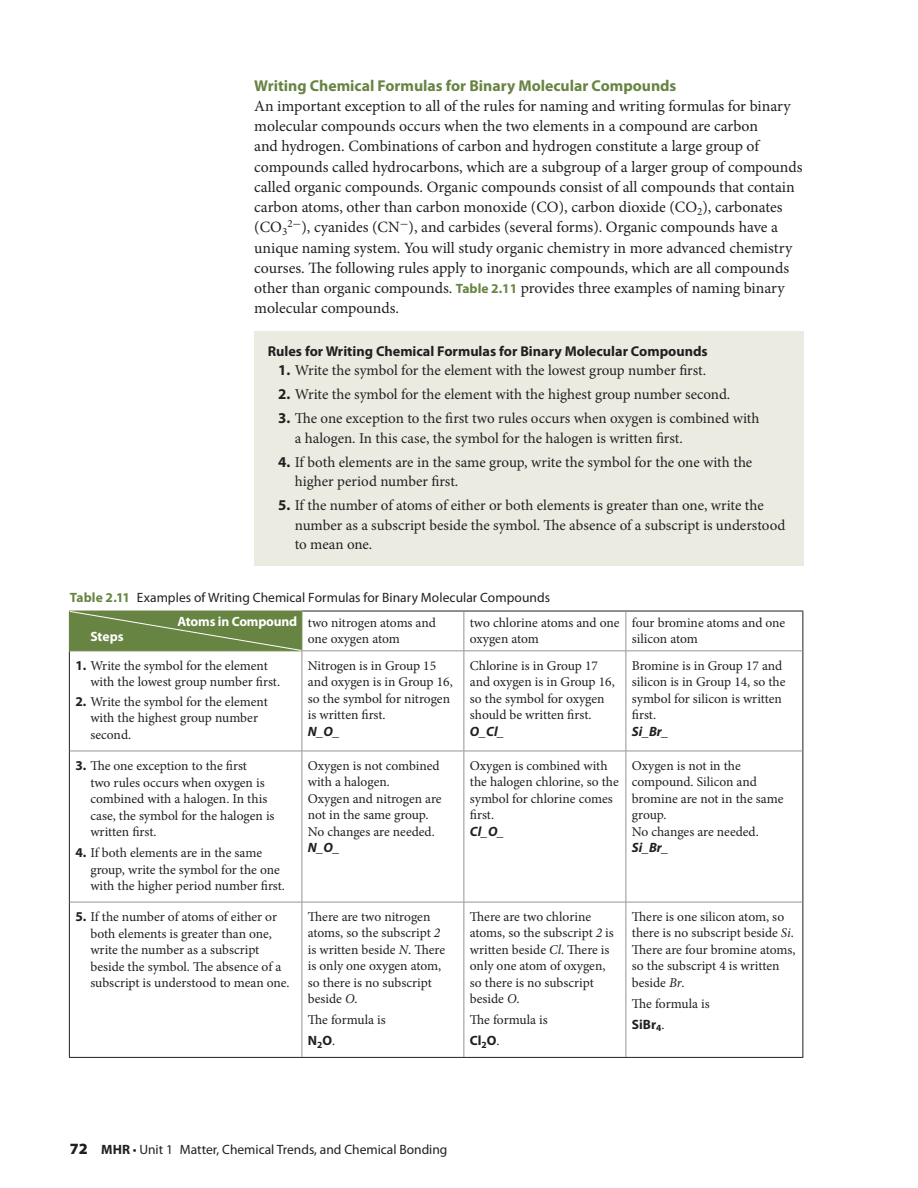
<style>
.page{position:relative;width:918px;height:1188px;background:#fff}
.page>*{position:absolute;margin:0;border:0;box-sizing:border-box;transform-origin:0 0}
.t1{font:15.75px/20.2px "Minion Pro";color:#231f20}
.t2{font:700 15.75px "Myriad Pro";color:#678442}
.t3{font:15px/19.5px "Minion Pro";color:#231f20}
.t4{font:700 14.25px "Myriad Pro";color:#231f20}
.t5{font:13.5px/16.5px "Minion Pro";color:#231f20}
.t6{font:13.5px/24px "Myriad Pro";color:#231f20}
.t7{font:italic 700 13.5px "Myriad Pro";color:#231f20}
.t8{font:700 13.5px "Myriad Pro";color:#231f20}
.t9{font:700 13.5px "Myriad Pro";color:#fff}
.s1{font-family:"Myriad Pro";font-weight:700;font-size:13.5px;color:#678442}
.s2{font-family:"Myriad Pro";font-weight:700}
.s3{font-weight:700;color:#678442}
.s4{font-weight:700;color:#fff}
.s5{font-style:italic}
.s6{font-family:"Minion Pro";font-weight:400}
.s7{font-weight:900;font-size:15.75px}
.s8{font-weight:700}
</style>
<div class="page">
<div style="left:254px;top:331px;width:549px;height:235px;background:#ebebe2"></div>
<svg style="left:70px;top:612px;width:733px;height:445px"></svg>
<hr style="left:302px;top:611px;width:501px;height:1px;background:#231f20">
<hr style="left:803px;top:611px;width:1px;height:40px;background:#231f20">
<hr style="left:69px;top:651px;width:1px;height:100px;background:#231f20">
<hr style="left:803px;top:651px;width:1px;height:100px;background:#231f20">
<hr style="left:69px;top:751px;width:1px;height:151px;background:#231f20">
<hr style="left:803px;top:751px;width:1px;height:151px;background:#231f20">
<hr style="left:69px;top:902px;width:1px;height:155px;background:#231f20">
<hr style="left:803px;top:902px;width:1px;height:155px;background:#231f20">
<hr style="left:69px;top:1057px;width:734px;height:1px;background:#231f20">
<hr style="left:464px;top:611px;width:1px;height:40px;background:#939598">
<hr style="left:626px;top:611px;width:1px;height:40px;background:#939598">
<hr style="left:302px;top:651px;width:162px;height:1px;background:#939598">
<hr style="left:302px;top:651px;width:1px;height:100px;background:#939598">
<hr style="left:464px;top:651px;width:162px;height:1px;background:#939598">
<hr style="left:464px;top:651px;width:1px;height:100px;background:#939598">
<hr style="left:626px;top:651px;width:177px;height:1px;background:#939598">
<hr style="left:626px;top:651px;width:1px;height:100px;background:#939598">
<hr style="left:70px;top:751px;width:394px;height:1px;background:#939598">
<hr style="left:302px;top:751px;width:1px;height:151px;background:#939598">
<hr style="left:464px;top:751px;width:162px;height:1px;background:#939598">
<hr style="left:464px;top:751px;width:1px;height:151px;background:#939598">
<hr style="left:626px;top:751px;width:176px;height:1px;background:#939598">
<hr style="left:626px;top:751px;width:1px;height:151px;background:#939598">
<hr style="left:70px;top:902px;width:394px;height:1px;background:#939598">
<hr style="left:302px;top:902px;width:1px;height:155px;background:#939598">
<hr style="left:464px;top:902px;width:162px;height:1px;background:#939598">
<hr style="left:464px;top:902px;width:1px;height:155px;background:#939598">
<hr style="left:626px;top:902px;width:176px;height:1px;background:#939598">
<hr style="left:626px;top:902px;width:1px;height:155px;background:#939598">
<hr style="left:69px;top:611px;width:1px;height:39px;background:#678442">
<hr style="left:302px;top:611px;width:1px;height:39px;background:#678442">
<hr style="left:69px;top:650px;width:233px;height:1px;background:#678442">
<div style="left:70px;top:611px;width:232px;height:39px;background:#678442"></div>
<p class="t2" style="left:254px;top:79px;width:424px">Writing Chemical Formulas for Binary Molecular Compounds</p>
<p class="t1" style="left:254px;top:97px;width:550px">An important exception to all of the rules for naming and writing formulas for binary molecular compounds occurs when the two elements in a compound are carbon<br>and hydrogen. Combinations of carbon and hydrogen constitute a large group of compounds called hydrocarbons, which are a subgroup of a larger group of compounds called organic compounds. Organic compounds consist of all compounds that contain carbon atoms, other than carbon monoxide (CO), carbon dioxide (CO<sub>2</sub>), carbonates (CO<sub>3</sub><sup>2</sup><sup>-</sup>), cyanides (CN<sup>-</sup>), and carbides (several forms). Organic compounds have a unique naming system. You will study organic chemistry in more advanced chemistry courses. The following rules apply to inorganic compounds, which are all compounds other than organic compounds. <span class="s1">Table 2.11</span> provides three examples of naming binary molecular compounds.</p>
<p class="t4" style="left:268px;top:345px;width:442px">Rules for Writing Chemical Formulas for Binary Molecular Compounds</p>
<p class="t3" style="left:278px;top:362px;width:430px"><span class="s2">1.</span> Write the symbol for the element with the lowest group number first.</p>
<p class="t3" style="left:278px;top:386px;width:454px"><span class="s2">2.</span> Write the symbol for the element with the highest group number second.</p>
<p class="t3" style="left:295px;top:410px;width:466px;text-indent:-17px"><span class="s2">3.</span> The one exception to the first two rules occurs when oxygen is combined with a halogen. In this case, the symbol for the halogen is written first.</p>
<p class="t3" style="left:295px;top:453px;width:459px;text-indent:-17px"><span class="s2">4.</span> If both elements are in the same group, write the symbol for the one with the higher period number first.</p>
<p class="t3" style="left:295px;top:497px;width:492px;text-indent:-17px"><span class="s2">5.</span> If the number of atoms of either or both elements is greater than one, write the number as a subscript beside the symbol. The absence of a subscript is understood to mean one.</p>
<p class="t6" style="left:178px;top:586px;width:374px;text-indent:-108px"><span class="s3">Table 2.11</span> Examples of Writing Chemical Formulas for Binary Molecular Compounds<br><span class="s4">Atoms in Compound</span></p>
<p class="t9" style="left:90px;top:631px;width:35px">Steps</p>
<p class="t5" style="left:308px;top:615px;width:130px">two nitrogen atoms and one oxygen atom</p>
<p class="t5" style="left:470px;top:615px;width:151px">two chlorine atoms and one oxygen atom</p>
<p class="t5" style="left:632px;top:615px;width:155px">four bromine atoms and one silicon atom</p>
<p class="t5" style="left:90px;top:659px;width:191px;text-indent:-15px"><span class="s2">1.</span> Write the symbol for the element with the lowest group number first.</p>
<p class="t5" style="left:90px;top:695px;width:179px;text-indent:-15px"><span class="s2">2.</span> Write the symbol for the element with the highest group number second.</p>
<p class="t5" style="left:90px;top:759px;width:186px;text-indent:-15px"><span class="s2">3.</span> The one exception to the first<br>two rules occurs when oxygen is combined with a halogen. In this case, the symbol for the halogen is written first.</p>
<p class="t5" style="left:90px;top:846px;width:196px;text-indent:-15px"><span class="s2">4.</span> If both elements are in the same group, write the symbol for the one with the higher period number first.</p>
<p class="t5" style="left:308px;top:658px;width:146px">Nitrogen is in Group 15 and oxygen is in Group 16, so the symbol for nitrogen is written first.</p>
<p class="t7" style="left:308px;top:726px;width:34px">N_O_</p>
<p class="t5" style="left:308px;top:758px;width:135px">Oxygen is not combined with a halogen.<br>Oxygen and nitrogen are not in the same group.<br>No changes are needed.</p>
<p class="t7" style="left:308px;top:843px;width:34px">N_O_</p>
<p class="t5" style="left:90px;top:910px;width:201px;text-indent:-15px"><span class="s2">5.</span> If the number of atoms of either or both elements is greater than one, write the number as a subscript beside the symbol. The absence of a subscript is understood to mean one.</p>
<p class="t5" style="left:308px;top:909px;width:139px">There are two nitrogen atoms, so the subscript <span class="s5">2 </span>is written beside <span class="s5">N</span>. There is only one oxygen atom, so there is no subscript beside <span class="s5">O</span>.</p>
<p class="t5" style="left:308px;top:1013px;width:79px">The formula is</p>
<p class="t8" style="left:308px;top:1036px;width:29px">N<sub>2</sub>O<span class="s6">.</span></p>
<p class="t5" style="left:470px;top:658px;width:146px">Chlorine is in Group 17 and oxygen is in Group 16, so the symbol for oxygen should be written first.</p>
<p class="t7" style="left:470px;top:726px;width:36px">O_Cl_</p>
<p class="t5" style="left:470px;top:758px;width:150px">Oxygen is combined with the halogen chlorine, so the symbol for chlorine comes first.</p>
<p class="t7" style="left:470px;top:826px;width:36px">Cl_O_</p>
<p class="t5" style="left:632px;top:658px;width:155px">Bromine is in Group 17 and silicon is in Group 14, so the symbol for silicon is written first.</p>
<p class="t7" style="left:632px;top:726px;width:38px">Si_Br_</p>
<p class="t5" style="left:632px;top:758px;width:153px">Oxygen is not in the compound. Silicon and bromine are not in the same group.<br>No changes are needed.</p>
<p class="t7" style="left:632px;top:843px;width:38px">Si_Br_</p>
<p class="t5" style="left:470px;top:909px;width:145px">There are two chlorine atoms, so the subscript <span class="s5">2</span> is written beside <span class="s5">Cl</span>. There is only one atom of oxygen, so there is no subscript beside <span class="s5">O</span>.</p>
<p class="t5" style="left:470px;top:1013px;width:79px">The formula is</p>
<p class="t8" style="left:470px;top:1036px;width:31px">Cl<sub>2</sub>O<span class="s6">.</span></p>
<p class="t5" style="left:632px;top:909px;width:165px">There is one silicon atom, so there is no subscript beside <span class="s5">Si</span>.<br>There are four bromine atoms, so the subscript 4 is written beside <span class="s5">Br</span>.</p>
<p class="t5" style="left:632px;top:996px;width:79px">The formula is</p>
<p class="t8" style="left:632px;top:1019px;width:34px">SiBr<sub>4</sub><span class="s6">.</span></p>
<p class="t6" style="left:70px;top:1138px;width:379px"><span class="s7">72</span> <span class="s8">MHR</span> • Unit 1 Matter, Chemical Trends, and Chemical Bonding</p>
</div>
